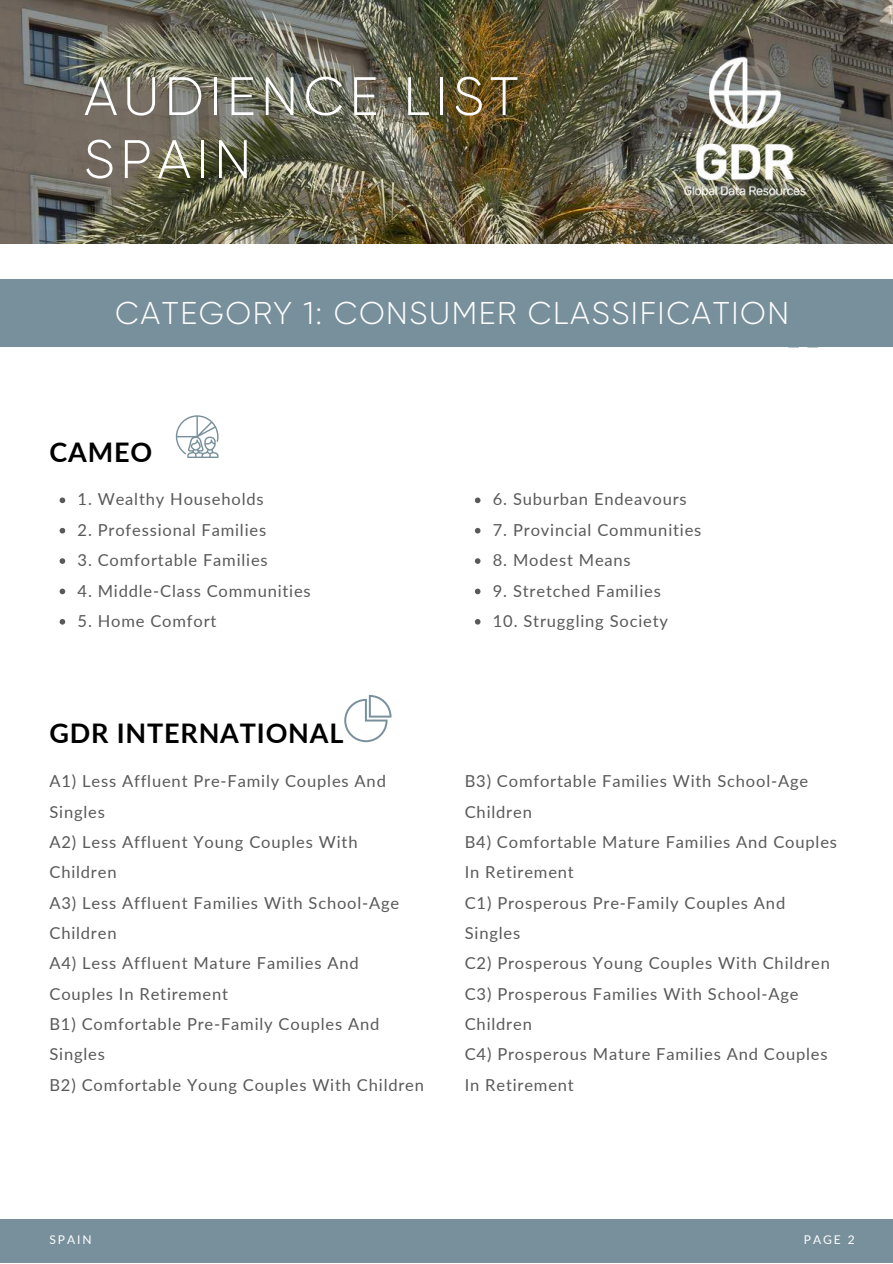
<style>
.page{position:relative;width:893px;height:1264px;background:#fff}
.page>*{position:absolute;margin:0;border:0;box-sizing:border-box;transform-origin:0 0}
.t1{font:300 54px/63px "Gilroy";letter-spacing:.1em;color:#fff}
.t2{font:300 31.5px "Gilroy";letter-spacing:.05em;color:#fff}
.t3{font:700 27px "Lato";letter-spacing:.03em;color:#000}
.t4{font:16.5px/30.3px "Lato";letter-spacing:.05em;color:#595959}
.t5{font:12px "Lato";letter-spacing:.16em;color:#fff}
</style>
<div class="page">
<div style="left:0;top:1219px;width:892px;height:43px;background:#78909c"></div>
<img style="left:0;top:0;width:892px;height:243px">
<img style="left:663px;top:46px;width:162px;height:166px">
<div style="left:0;top:279px;width:892px;height:68px;background:#78909c"></div>
<svg style="left:60px;top:497px;width:5px;height:6px"></svg>
<svg style="left:60px;top:528px;width:5px;height:5px"></svg>
<svg style="left:60px;top:558px;width:5px;height:6px"></svg>
<svg style="left:60px;top:588px;width:5px;height:6px"></svg>
<svg style="left:60px;top:619px;width:5px;height:5px"></svg>
<svg style="left:475px;top:497px;width:5px;height:6px"></svg>
<svg style="left:475px;top:528px;width:5px;height:5px"></svg>
<svg style="left:475px;top:558px;width:5px;height:6px"></svg>
<svg style="left:475px;top:588px;width:5px;height:6px"></svg>
<svg style="left:475px;top:619px;width:5px;height:5px"></svg>
<svg style="left:176px;top:415px;width:42px;height:43px"></svg>
<svg style="left:344px;top:695px;width:47px;height:47px"></svg>
<h1 class="t1" style="left:84px;top:65px;width:436px">AUDIENCE LIST<br>SPAIN</h1>
<h2 class="t2" style="left:115px;top:295px;width:675px">CATEGORY 1: CONSUMER CLASSIFICATION</h2>
<h3 class="t3" style="left:49px;top:435px;width:104px">CAMEO</h3>
<p class="t4" style="left:78px;top:484px;width:187px">1. Wealthy Households</p>
<p class="t4" style="left:78px;top:514px;width:190px">2. Professional Families</p>
<p class="t4" style="left:78px;top:544px;width:192px">3. Comfortable Families</p>
<p class="t4" style="left:78px;top:575px;width:235px">4. Middle-Class Communities</p>
<p class="t4" style="left:78px;top:605px;width:140px">5. Home Comfort</p>
<h3 class="t3" style="left:49px;top:716px;width:295px">GDR INTERNATIONAL</h3>
<p class="t4" style="left:49px;top:765px;width:376px">A1) Less Affluent Pre-Family Couples And<br>Singles<br>A2) Less Affluent Young Couples With<br>Children<br>A3) Less Affluent Families With School-Age<br>Children<br>A4) Less Affluent Mature Families And<br>Couples In Retirement<br>B1) Comfortable Pre-Family Couples And<br>Singles<br>B2) Comfortable Young Couples With Children</p>
<p class="t4" style="left:493px;top:484px;width:195px">6. Suburban Endeavours</p>
<p class="t4" style="left:493px;top:514px;width:210px">7. Provincial Communities</p>
<p class="t4" style="left:493px;top:544px;width:139px">8. Modest Means</p>
<p class="t4" style="left:493px;top:575px;width:169px">9. Stretched Families</p>
<p class="t4" style="left:493px;top:605px;width:177px">10. Struggling Society</p>
<p class="t4" style="left:464px;top:765px;width:374px">B3) Comfortable Families With School-Age<br>Children<br>B4) Comfortable Mature Families And Couples<br>In Retirement<br>C1) Prosperous Pre-Family Couples And<br>Singles<br>C2) Prosperous Young Couples With Children<br>C3) Prosperous Families With School-Age<br>Children<br>C4) Prosperous Mature Families And Couples<br>In Retirement</p>
<p class="t5" style="left:49px;top:1232px;width:44px">SPAIN</p>
<p class="t5" style="left:803px;top:1231px;width:52px">PAGE 2</p>
</div>
